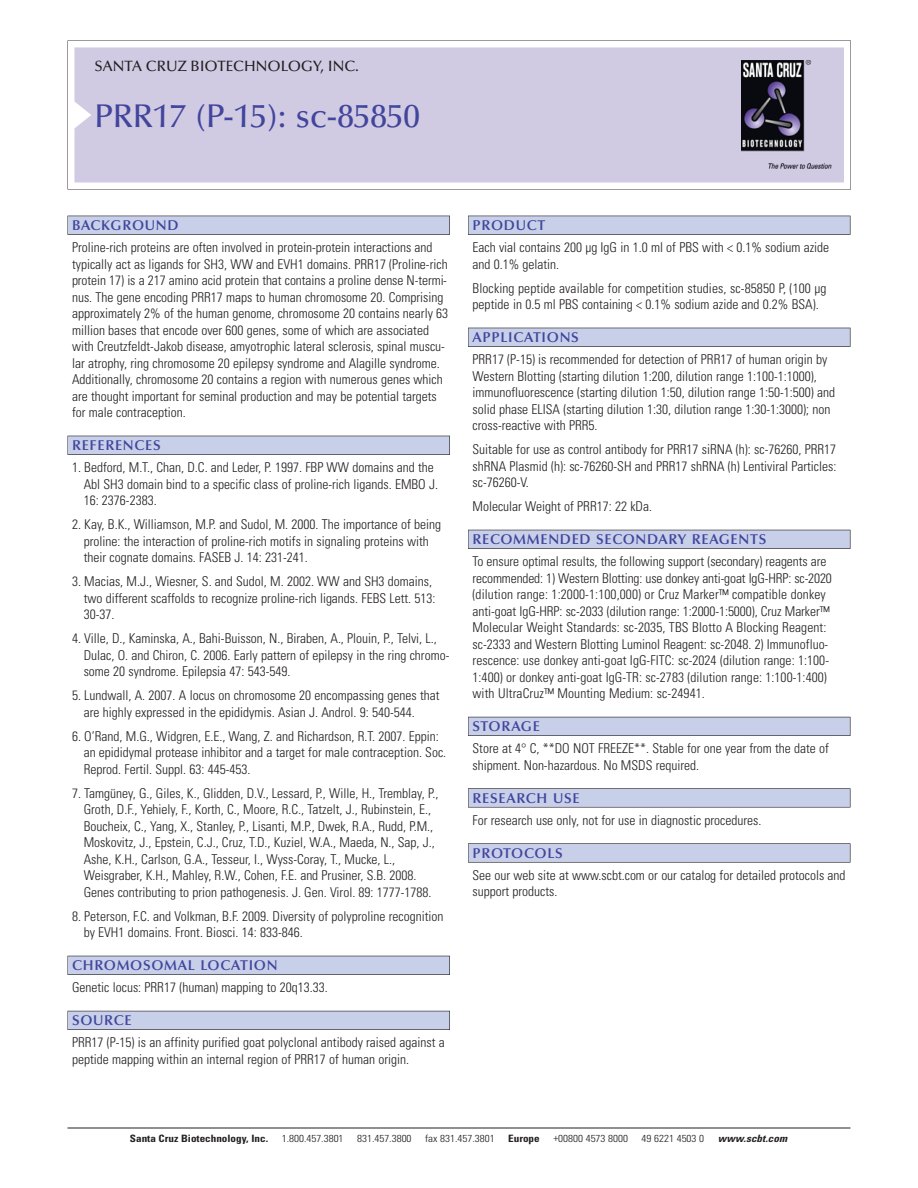
<style>
.page{position:relative;width:918px;height:1188px;background:#fff}
.page>*{position:absolute;margin:0;border:0;box-sizing:border-box;transform-origin:0 0}
.t1{font:500 33px "Optima";color:#41459c}
.t2{font:500 15px "Optima";color:#231f20}
.t3{font:600 14.25px "Optima";letter-spacing:.05em;color:#41459c}
.t4{font:300 condensed 13.5px/16.5px "Univers";color:#231f20}
.t5{font:300 condensed 10.2px "Univers";color:#231f20;scale:1.1 1}
.t6{font:700 condensed 10.2px "Univers";color:#231f20;scale:1.1 1}
.t7{font:italic 700 condensed 10.2px "Univers";color:#231f20;scale:1.1 1}
</style>
<div class="page">
<svg style="left:68px;top:40px;width:783px;height:149px"></svg>
<div style="left:74px;top:47px;width:770px;height:135px;background:#d1cae3"></div>
<img style="left:741px;top:60px;width:90px;height:108px">
<div style="left:68px;top:216px;width:382px;height:19px;background:#64636a"></div>
<div style="left:68px;top:216px;width:381px;height:18px;background:#c7cfe9"></div>
<div style="left:68px;top:436px;width:382px;height:19px;background:#62626a"></div>
<div style="left:68px;top:436px;width:381px;height:18px;background:#c7cfe9"></div>
<div style="left:68px;top:956px;width:382px;height:19px;background:#63636c"></div>
<div style="left:68px;top:956px;width:381px;height:18px;background:#c7cfe9"></div>
<div style="left:68px;top:1011px;width:382px;height:19px;background:#63646e"></div>
<div style="left:68px;top:1011px;width:381px;height:18px;background:#c7cfe9"></div>
<div style="left:468px;top:216px;width:382px;height:19px;background:#64636a"></div>
<div style="left:468px;top:216px;width:382px;height:18px;background:#c7cfe9"></div>
<div style="left:468px;top:328px;width:382px;height:19px;background:#62626a"></div>
<div style="left:468px;top:328px;width:382px;height:18px;background:#c7cfe9"></div>
<div style="left:468px;top:530px;width:382px;height:19px;background:#63636c"></div>
<div style="left:468px;top:530px;width:382px;height:18px;background:#c7cfe9"></div>
<div style="left:468px;top:717px;width:382px;height:19px;background:#63646e"></div>
<div style="left:468px;top:717px;width:382px;height:18px;background:#c7cfe9"></div>
<svg style="left:468px;top:788px;width:382px;height:20px"></svg>
<div style="left:468px;top:789px;width:382px;height:18px;background:#c7cfe9"></div>
<div style="left:468px;top:843px;width:382px;height:20px;background:#7a7879"></div>
<div style="left:468px;top:844px;width:382px;height:18px;background:#c7cfe9"></div>
<hr style="left:68px;top:1128px;width:782px;height:1px;background:#231f20">
<p class="t2" style="left:94px;top:60px;width:266px">SANTA CRUZ BIOTECHNOLOGY, INC.</p>
<h1 class="t1" style="left:94px;top:102px;width:327px">PRR17 (P-15): sc-85850</h1>
<p class="t3" style="left:72px;top:219px;width:108px">BACKGROUND</p>
<p class="t4" style="left:72px;top:240px;width:378px">Proline-rich proteins are often involved in protein-protein interactions and typically act as ligands for SH3, WW and EVH1 domains. PRR17 (Proline-rich protein 17) is a 217 amino acid protein that contains a proline dense N-termi&shy;nus. The gene encoding PRR17 maps to human chromosome 20. Comprising approximately 2% of the human genome, chromosome 20 contains nearly 63 million bases that encode over 600 genes, some of which are associated with Creutzfeldt-Jakob disease, amyotrophic lateral sclerosis, spinal muscu&shy;lar atrophy, ring chromosome 20 epilepsy syndrome and Alagille syndrome.<br>Additionally, chromosome 20 contains a region with numerous genes which are thought important for seminal production and may be potential targets for male contraception.</p>
<p class="t3" style="left:72px;top:439px;width:90px">REFERENCES</p>
<p class="t4" style="left:84px;top:460px;width:356px;text-indent:-12px">1. Bedford, M.T., Chan, D.C. and Leder, P. 1997. FBP WW domains and the<br>Abl SH3 domain bind to a specific class of proline-rich ligands. EMBO J.<br>16: 2376-2383.</p>
<p class="t4" style="left:84px;top:517px;width:359px;text-indent:-12px">2. Kay, B.K., Williamson, M.P. and Sudol, M. 2000. The importance of being proline: the interaction of proline-rich motifs in signaling proteins with their cognate domains. FASEB J. 14: 231-241.</p>
<p class="t4" style="left:84px;top:574px;width:353px;text-indent:-12px">3. Macias, M.J., Wiesner, S. and Sudol, M. 2002. WW and SH3 domains, two different scaffolds to recognize proline-rich ligands. FEBS Lett. 513:<br>30-37.</p>
<p class="t4" style="left:84px;top:631px;width:367px;text-indent:-12px">4. Ville, D., Kaminska, A., Bahi-Buisson, N., Biraben, A., Plouin, P., Telvi, L.,<br>Dulac, O. and Chiron, C. 2006. Early pattern of epilepsy in the ring chromo&shy;some 20 syndrome. Epilepsia 47: 543-549.</p>
<p class="t4" style="left:84px;top:688px;width:357px;text-indent:-12px">5. Lundwall, A. 2007. A locus on chromosome 20 encompassing genes that are highly expressed in the epididymis. Asian J. Androl. 9: 540-544.</p>
<p class="t4" style="left:84px;top:729px;width:364px;text-indent:-12px">6. O’Rand, M.G., Widgren, E.E., Wang, Z. and Richardson, R.T. 2007. Eppin: an epididymal protease inhibitor and a target for male contraception. Soc.<br>Reprod. Fertil. Suppl. 63: 445-453.</p>
<p class="t4" style="left:84px;top:786px;width:356px;text-indent:-12px">7. Tamgüney, G., Giles, K., Glidden, D.V., Lessard, P., Wille, H., Tremblay, P., Groth, D.F., Yehiely, F., Korth, C., Moore, R.C., Tatzelt, J., Rubinstein, E., Boucheix, C., Yang, X., Stanley, P., Lisanti, M.P., Dwek, R.A., Rudd, P.M., Moskovitz, J., Epstein, C.J., Cruz, T.D., Kuziel, W.A., Maeda, N., Sap, J., Ashe, K.H., Carlson, G.A., Tesseur, I., Wyss-Coray, T., Mucke, L., Weisgraber, K.H., Mahley, R.W., Cohen, F.E. and Prusiner, S.B. 2008.<br>Genes contributing to prion pathogenesis. J. Gen. Virol. 89: 1777-1788.</p>
<p class="t4" style="left:84px;top:909px;width:361px;text-indent:-12px">8. Peterson, F.C. and Volkman, B.F. 2009. Diversity of polyproline recognition by EVH1 domains. Front. Biosci. 14: 833-846.</p>
<p class="t3" style="left:72px;top:959px;width:207px">CHROMOSOMAL LOCATION</p>
<p class="t4" style="left:72px;top:981px;width:257px">Genetic locus: PRR17 (human) mapping to 20q13.33.</p>
<p class="t3" style="left:72px;top:1014px;width:61px">SOURCE</p>
<p class="t4" style="left:72px;top:1036px;width:374px">PRR17 (P-15) is an affinity purified goat polyclonal antibody raised against a peptide mapping within an internal region of PRR17 of human origin.</p>
<p class="t3" style="left:473px;top:219px;width:74px">PRODUCT</p>
<p class="t4" style="left:473px;top:240px;width:358px">Each vial contains 200 µg IgG in 1.0 ml of PBS with &lt; 0.1% sodium azide and 0.1% gelatin.</p>
<p class="t4" style="left:473px;top:281px;width:356px">Blocking peptide available for competition studies, sc-85850 P, (100 µg peptide in 0.5 ml PBS containing &lt; 0.1% sodium azide and 0.2% BSA).</p>
<p class="t3" style="left:473px;top:331px;width:108px">APPLICATIONS</p>
<p class="t4" style="left:473px;top:352px;width:364px">PRR17 (P-15) is recommended for detection of PRR17 of human origin by Western Blotting (starting dilution 1:200, dilution range 1:100-1:1000), immunofluorescence (starting dilution 1:50, dilution range 1:50-1:500) and solid phase ELISA (starting dilution 1:30, dilution range 1:30-1:3000); non cross-reactive with PRR5.</p>
<p class="t4" style="left:473px;top:442px;width:365px;text-align:justify">Suitable for use as control antibody for PRR17 siRNA (h): sc-76260, PRR17 shRNA Plasmid (h): sc-76260-SH and PRR17 shRNA (h) Lentiviral Particles: sc-76260-V.</p>
<p class="t4" style="left:473px;top:499px;width:181px">Molecular Weight of PRR17: 22 kDa.</p>
<p class="t3" style="left:473px;top:533px;width:295px">RECOMMENDED SECONDARY REAGENTS</p>
<p class="t4" style="left:473px;top:555px;width:361px">To ensure optimal results, the following support (secondary) reagents are recommended: 1) Western Blotting: use donkey anti-goat IgG-HRP: sc-2020 (dilution range: 1:2000-1:100,000) or Cruz Marker™ compatible donkey anti-goat IgG-HRP: sc-2033 (dilution range: 1:2000-1:5000), Cruz Marker™ Molecular Weight Standards: sc-2035, TBS Blotto A Blocking Reagent: sc-2333 and Western Blotting Luminol Reagent: sc-2048. 2) Immunofluo&shy;rescence: use donkey anti-goat IgG-FITC: sc-2024 (dilution range: 1:100- 1:400) or donkey anti-goat IgG-TR: sc-2783 (dilution range: 1:100-1:400) with UltraCruz™ Mounting Medium: sc-24941.</p>
<p class="t3" style="left:473px;top:720px;width:69px">STORAGE</p>
<p class="t4" style="left:473px;top:742px;width:358px">Store at 4° C, **DO NOT FREEZE**. Stable for one year from the date of shipment. Non-hazardous. No MSDS required.</p>
<p class="t3" style="left:473px;top:792px;width:109px">RESEARCH USE</p>
<p class="t4" style="left:473px;top:813px;width:290px">For research use only, not for use in diagnostic procedures.</p>
<p class="t3" style="left:473px;top:847px;width:92px">PROTOCOLS</p>
<p class="t4" style="left:473px;top:868px;width:375px">See our web site at www.scbt.com or our catalog for detailed protocols and support products.</p>
<p class="t6" style="left:130px;top:1135px;width:127px">Santa Cruz Biotechnology, Inc.</p>
<p class="t5" style="left:282px;top:1135px;width:58px">1.800.457.3801</p>
<p class="t5" style="left:357px;top:1135px;width:51px">831.457.3800</p>
<p class="t5" style="left:425px;top:1135px;width:65px">fax 831.457.3801</p>
<p class="t6" style="left:508px;top:1135px;width:30px">Europe</p>
<p class="t5" style="left:553px;top:1135px;width:69px">+00800 4573 8000</p>
<p class="t5" style="left:642px;top:1135px;width:58px">49 6221 4503 0</p>
<p class="t7" style="left:718px;top:1135px;width:67px">www.scbt.com</p>
</div>
